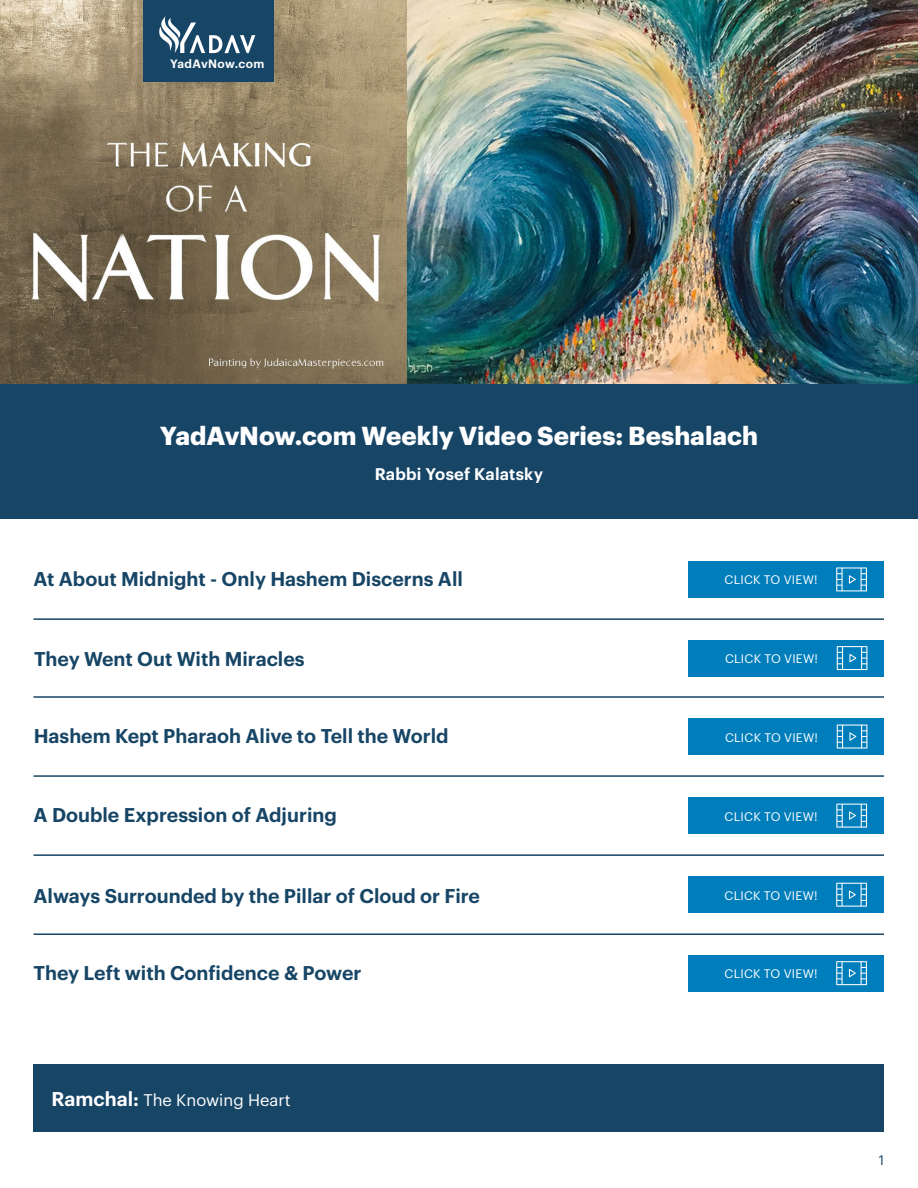
<style>
.page{position:relative;width:918px;height:1188px;background:#fff}
.page>*{position:absolute;margin:0;border:0;box-sizing:border-box;transform-origin:0 0}
.t1{font:700 25.5px "Graphik";color:#fff}
.t2{font:600 19.5px "Graphik";color:#174566}
.t3{font:16.5px "Graphik";color:#fff}
.t4{font:600 16.5px "Graphik";letter-spacing:.01em;color:#fff}
.t5{font:13.5px "Graphik";color:#174566}
.t6{font:12.15px "Graphik";letter-spacing:.02em;color:#fff}
.t7{font:600 11.85px "Graphik";letter-spacing:.03em;color:#fff}
.s1{font-weight:600;font-size:19.5px}
</style>
<div class="page">
<div style="left:689px;top:640px;width:195px;height:36px;background:#007ebc"></div>
<svg style="left:837px;top:646px;width:30px;height:24px"></svg>
<hr style="left:34px;top:696px;width:850px;height:2px;background:#174566">
<hr style="left:34px;top:775px;width:850px;height:2px;background:#174566">
<hr style="left:34px;top:854px;width:850px;height:2px;background:#174566">
<hr style="left:34px;top:933px;width:850px;height:2px;background:#174566">
<hr style="left:34px;top:618px;width:850px;height:2px;background:#174566">
<div style="left:688px;top:798px;width:196px;height:36px;background:#007ebc"></div>
<svg style="left:836px;top:804px;width:31px;height:24px"></svg>
<div style="left:688px;top:877px;width:196px;height:36px;background:#007ebc"></div>
<svg style="left:836px;top:883px;width:31px;height:24px"></svg>
<div style="left:688px;top:561px;width:196px;height:36px;background:#007ebc"></div>
<svg style="left:836px;top:567px;width:31px;height:24px"></svg>
<div style="left:688px;top:955px;width:196px;height:36px;background:#007ebc"></div>
<svg style="left:836px;top:961px;width:31px;height:24px"></svg>
<div style="left:689px;top:718px;width:195px;height:37px;background:#007ebc"></div>
<svg style="left:837px;top:725px;width:30px;height:24px"></svg>
<img style="left:0;top:0;width:918px;height:384px">
<div style="left:0;top:384px;width:918px;height:135px;background:#174566"></div>
<div style="left:144px;top:0;width:130px;height:82px;background:#174566"></div>
<svg style="left:159px;top:16px;width:96px;height:37px"></svg>
<div style="left:34px;top:1064px;width:850px;height:67px;background:#174566"></div>
<p class="t7" style="left:170px;top:55px;width:96px">YadAvNow.com</p>
<h1 class="t1" style="left:160px;top:416px;width:600px">YadAvNow.com Weekly Video Series: Beshalach</h1>
<p class="t4" style="left:375px;top:461px;width:170px">Rabbi Yosef Kalatsky</p>
<p class="t2" style="left:34px;top:564px;width:431px">At About Midnight - Only Hashem Discerns All</p>
<p class="t6" style="left:724px;top:571px;width:95px">CLICK TO VIEW!</p>
<p class="t2" style="left:34px;top:644px;width:272px">They Went Out With Miracles</p>
<p class="t6" style="left:725px;top:650px;width:95px">CLICK TO VIEW!</p>
<p class="t2" style="left:34px;top:721px;width:416px">Hashem Kept Pharaoh Alive to Tell the World</p>
<p class="t6" style="left:725px;top:728px;width:95px">CLICK TO VIEW!</p>
<p class="t2" style="left:34px;top:800px;width:305px">A Double Expression of Adjuring</p>
<p class="t6" style="left:725px;top:807px;width:95px">CLICK TO VIEW!</p>
<p class="t2" style="left:34px;top:881px;width:448px">Always Surrounded by the Pillar of Cloud or Fire</p>
<p class="t6" style="left:724px;top:886px;width:95px">CLICK TO VIEW!</p>
<p class="t2" style="left:34px;top:958px;width:329px">They Left with Confidence &amp; Power</p>
<p class="t6" style="left:724px;top:965px;width:95px">CLICK TO VIEW!</p>
<p class="t3" style="left:52px;top:1087px;width:241px"><span class="s1">Ramchal:</span> The Knowing Heart</p>
<p class="t5" style="left:879px;top:1150px;width:7px">1</p>
</div>
